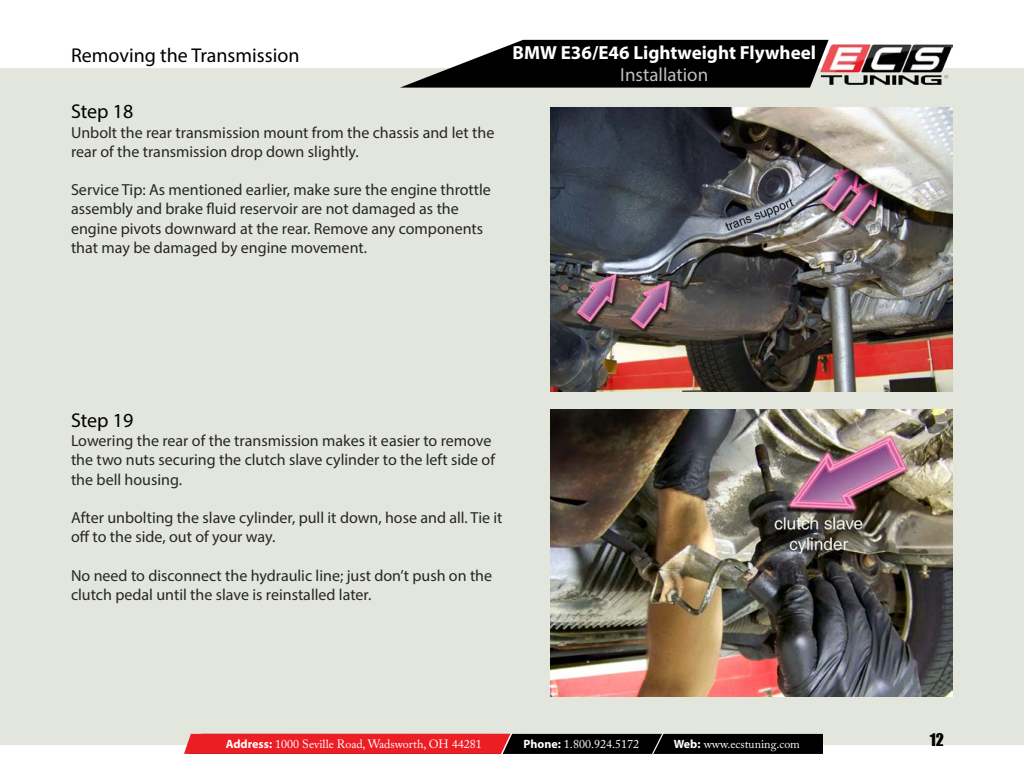
<style>
.page{position:relative;width:1024px;height:768px;background:#fff}
.page>*{position:absolute;margin:0;border:0;box-sizing:border-box;transform-origin:0 0}
.t1{font:20px "Myriad Pro";color:#000}
.t2{font:700 19px "Myriad Pro";color:#fff}
.t3{font:19px "Myriad Pro";color:#bcbec0}
.t4{font:16px/19.2px "Myriad Pro";color:#262626}
.t5{font:16px "Impact";color:#000}
.t6{font:12px "Adobe Caslon Pro";color:#fff}
.s1{font-family:"Myriad Pro";font-weight:700}
</style>
<div class="page">
<div style="left:0;top:68px;width:1024px;height:677px;background:#e3e6dd"></div>
<svg style="left:400px;top:40px;width:429px;height:48px;background:#272727"></svg>
<svg style="left:184px;top:732px;width:639px;height:22px;background:#812325"></svg>
<img style="left:820px;top:44px;width:132px;height:40px">
<img style="left:550px;top:409px;width:402px;height:288px">
<img style="left:550px;top:107px;width:403px;height:284px">
<p class="t1" style="left:71px;top:43px;width:230px">Removing the Transmission</p>
<p class="t1" style="left:71px;top:99px;width:64px">Step 18</p>
<p class="t4" style="left:71px;top:122px;width:425px">Unbolt the rear transmission mount from the chassis and let the rear of the transmission drop down slightly.</p>
<p class="t4" style="left:71px;top:180px;width:421px">Service Tip: As mentioned earlier, make sure the engine throttle assembly and brake fluid reservoir are not damaged as the engine pivots downward at the rear. Remove any components that may be damaged by engine movement.</p>
<p class="t2" style="left:513px;top:40px;width:305px">BMW E36/E46 Lightweight Flywheel</p>
<p class="t3" style="left:620px;top:63px;width:90px">Installation</p>
<p class="t1" style="left:71px;top:408px;width:64px">Step 19</p>
<p class="t4" style="left:71px;top:431px;width:426px">Lowering the rear of the transmission makes it easier to remove the two nuts securing the clutch slave cylinder to the left side of the bell housing.</p>
<p class="t4" style="left:71px;top:508px;width:433px">After unbolting the slave cylinder, pull it down, hose and all. Tie it off to the side, out of your way.</p>
<p class="t4" style="left:71px;top:565px;width:423px">No need to disconnect the hydraulic line; just don’t push on the clutch pedal until the slave is reinstalled later.</p>
<p class="t6" style="left:226px;top:737px;width:258px"><span class="s1">Address:</span> 1000 Seville Road, Wadsworth, OH 44281</p>
<p class="t6" style="left:524px;top:737px;width:117px"><span class="s1">Phone:</span> 1.800.924.5172</p>
<p class="t6" style="left:674px;top:737px;width:128px"><span class="s1">Web:</span> www.ecstuning.com</p>
<p class="t5" style="left:930px;top:727px;width:16px">12</p>
</div>
